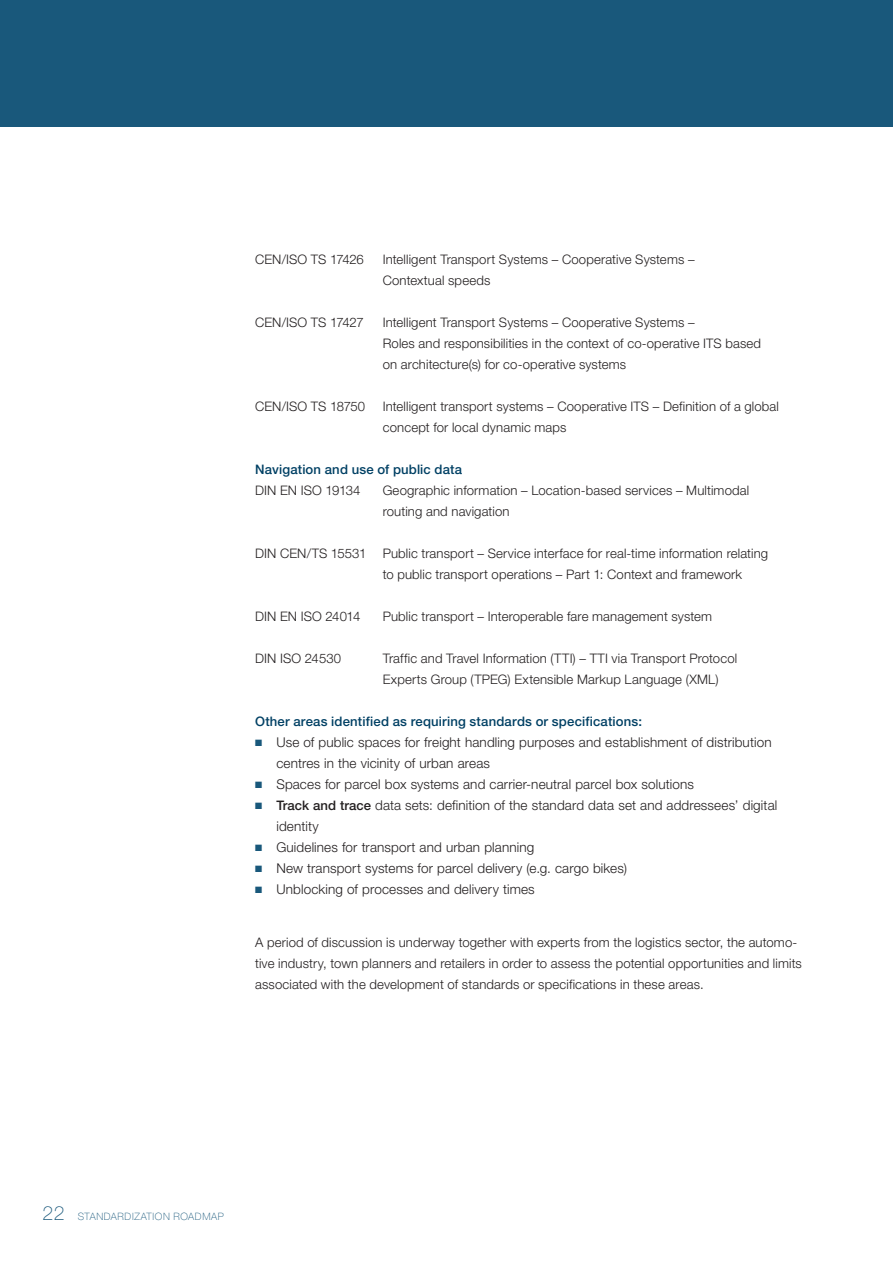
<style>
.page{position:relative;width:893px;height:1263px;background:#fff}
.page>*{position:absolute;margin:0;border:0;box-sizing:border-box;transform-origin:0 0}
.t1{font:300 13.5px/21px "Helvetica Neue LT Pro";letter-spacing:.01em;color:#231f20}
.Copytext{font:300 13.2px/21px "Helvetica Neue LT Pro";letter-spacing:.01em;color:#231f20}
.Copy_Medium_ohne_LZ{font:500 13.2px "Helvetica Neue";letter-spacing:.015em;color:#004064}
.t2{font:100 10.2px "Helvetica Neue LT Pro";letter-spacing:.065em;color:#19587b}
.s1{color:#19587b}
.s2{font-family:"Helvetica Neue";font-weight:500;font-size:13.2px}
.s3{font-family:"Helvetica Neue";font-size:19.5px}
</style>
<div class="page">
<div style="left:0;top:0;width:893px;height:126px;background:#19587b"></div>
<p class="Copytext" style="left:255px;top:249px;width:110px">CEN/ISO TS 17426</p>
<p class="Copytext" style="left:383px;top:249px;width:313px">Intelligent Transport Systems – Cooperative Systems –<br>Contextual speeds</p>
<p class="Copytext" style="left:255px;top:312px;width:110px">CEN/ISO TS 17427</p>
<p class="Copytext" style="left:383px;top:312px;width:380px">Intelligent Transport Systems – Cooperative Systems –<br>Roles and responsibilities in the context of co-operative ITS based on architecture(s) for co-operative systems</p>
<p class="Copytext" style="left:255px;top:396px;width:112px">CEN/ISO TS 18750</p>
<p class="Copytext" style="left:383px;top:396px;width:398px">Intelligent transport systems – Cooperative ITS – Definition of a global concept for local dynamic maps</p>
<p class="Copy_Medium_ohne_LZ" style="left:255px;top:461px;width:208px">Navigation and use of public data</p>
<p class="Copytext" style="left:255px;top:480px;width:107px">DIN EN ISO 19134</p>
<p class="Copytext" style="left:383px;top:480px;width:368px">Geographic information – Location-based services – Multimodal routing and navigation</p>
<p class="Copytext" style="left:383px;top:543px;width:387px;text-indent:-128px">DIN CEN/TS 15531 Public transport – Service interface for real-time information relating to public transport operations – Part 1: Context and framework</p>
<p class="Copytext" style="left:255px;top:606px;width:107px">DIN EN ISO 24014</p>
<p class="Copytext" style="left:383px;top:606px;width:331px">Public transport – Interoperable fare management system</p>
<p class="Copytext" style="left:255px;top:648px;width:88px">DIN ISO 24530</p>
<p class="Copytext" style="left:383px;top:648px;width:356px">Traffic and Travel Information (TTI) – TTI via Transport Protocol<br>Experts Group (TPEG) Extensible Markup Language (XML)</p>
<p class="Copy_Medium_ohne_LZ" style="left:255px;top:713px;width:388px">Other areas identified as requiring standards or specifications:</p>
<p class="t1" style="left:276px;top:731px;width:497px;text-indent:-21px"><span class="s1">■</span> Use of public spaces for freight handling purposes and establishment of distribution centres in the vicinity of urban areas</p>
<p class="t1" style="left:255px;top:773px;width:440px"><span class="s1">■</span> Spaces for parcel box systems and carrier-neutral parcel box solutions</p>
<p class="t1" style="left:276px;top:794px;width:502px;text-indent:-21px"><span class="s1">■</span> <span class="s2">Track and trace</span> data sets: definition of the standard data set and addressees’ digital identity</p>
<p class="t1" style="left:255px;top:836px;width:281px"><span class="s1">■</span> Guidelines for transport and urban planning</p>
<p class="t1" style="left:255px;top:857px;width:373px"><span class="s1">■</span> New transport systems for parcel delivery (e.g. cargo bikes)</p>
<p class="t1" style="left:255px;top:878px;width:281px"><span class="s1">■</span> Unblocking of processes and delivery times</p>
<p class="Copytext" style="left:255px;top:931px;width:548px">A period of discussion is underway together with experts from the logistics sector, the automo&shy;tive industry, town planners and retailers in order to assess the potential opportunities and limits associated with the development of standards or specifications in these areas.</p>
<p class="t2" style="left:43px;top:1210px;width:183px"><span class="s3">22</span> STANDARDIZATION ROADMAP</p>
</div>
